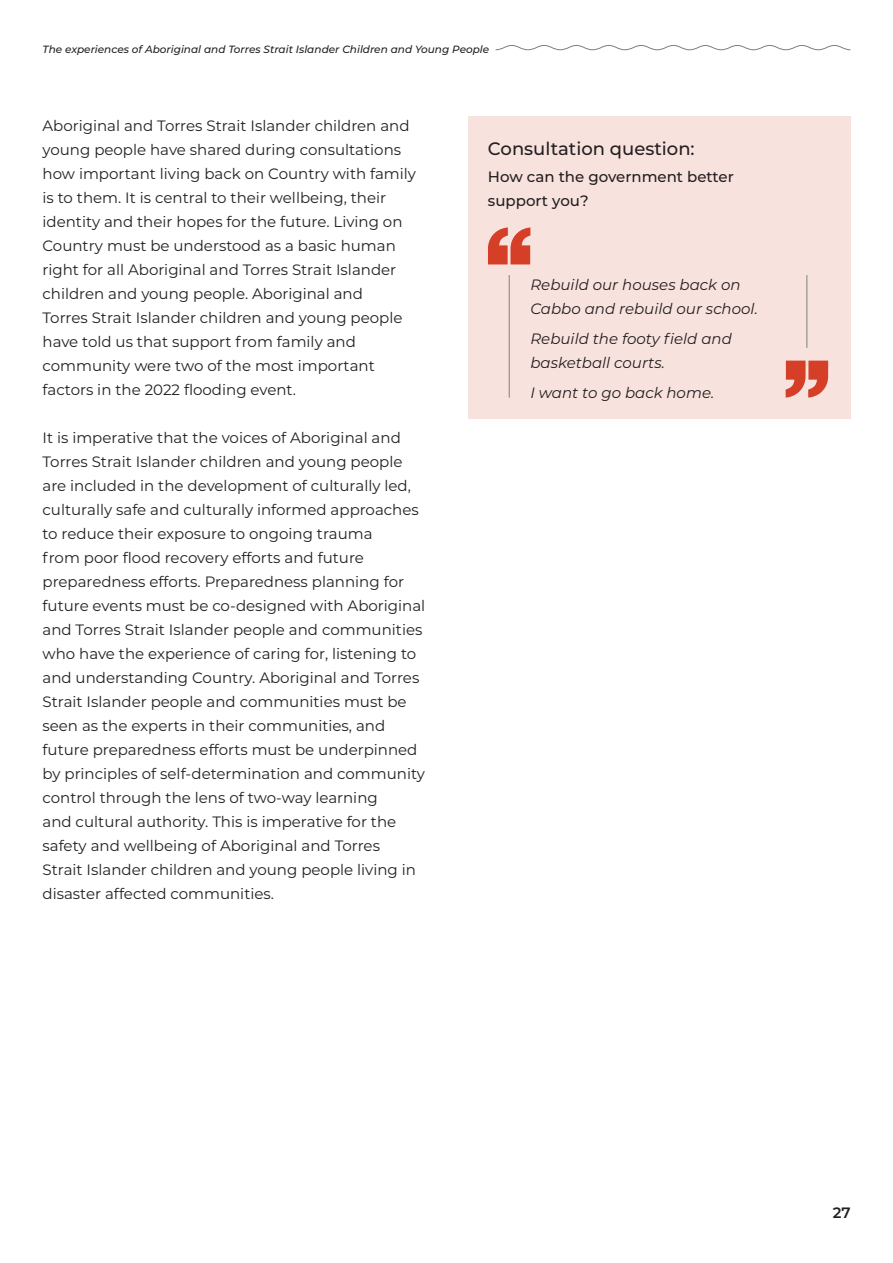
<style>
.page{position:relative;width:893px;height:1263px;background:#fff}
.page>*{position:absolute;margin:0;border:0;box-sizing:border-box;transform-origin:0 0}
.t1{font:500 18px "Montserrat";color:#231f20}
.Blue_bullets{font:15px/24px "Montserrat";color:#231f20}
.t2{font:italic 15px/24px "Montserrat";color:#231f20}
.t3{font:500 15px/24px "Montserrat";color:#231f20}
.t4{font:100 15px "Montserrat";color:#231f20}
.t5{font:italic 500 10.5px "Montserrat";color:#231f20}
</style>
<div class="page">
<div style="left:468px;top:116px;width:382px;height:303px;background:#f8e2de"></div>
<hr style="left:509px;top:275px;width:1px;height:123px;background:#7f7f7f">
<hr style="left:807px;top:275px;width:1px;height:73px;background:#7f7f7f">
<svg style="left:786px;top:361px;width:42px;height:37px"></svg>
<svg style="left:488px;top:227px;width:42px;height:37px"></svg>
<svg style="left:495px;top:45px;width:356px;height:5px"></svg>
<p class="t5" style="left:43px;top:42px;width:448px">The experiences of Aboriginal and Torres Strait Islander Children and Young People</p>
<p class="Blue_bullets" style="left:43px;top:113px;width:375px">Aboriginal and Torres Strait Islander children and young people have shared during consultations how important living back on Country with family is to them. It is central to their wellbeing, their identity and their hopes for the future. Living on Country must be understood as a basic human right for all Aboriginal and Torres Strait Islander children and young people. Aboriginal and<br>Torres Strait Islander children and young people have told us that support from family and community were two of the most important factors in the 2022 flooding event.</p>
<p class="Blue_bullets" style="left:43px;top:425px;width:384px">It is imperative that the voices of Aboriginal and Torres Strait Islander children and young people are included in the development of culturally led, culturally safe and culturally informed approaches to reduce their exposure to ongoing trauma<br>from poor flood recovery efforts and future preparedness efforts. Preparedness planning for future events must be co-designed with Aboriginal and Torres Strait Islander people and communities who have the experience of caring for, listening to and understanding Country. Aboriginal and Torres Strait Islander people and communities must be seen as the experts in their communities, and future preparedness efforts must be underpinned by principles of self-determination and community control through the lens of two-way learning<br>and cultural authority. This is imperative for the safety and wellbeing of Aboriginal and Torres<br>Strait Islander children and young people living in disaster affected communities.</p>
<p class="t1" style="left:488px;top:136px;width:208px">Consultation question:</p>
<p class="t3" style="left:488px;top:164px;width:247px">How can the government better support you?</p>
<p class="t2" style="left:530px;top:272px;width:212px">Rebuild our houses back on</p>
<p class="t2" style="left:530px;top:296px;width:229px">Cabbo and rebuild our school.</p>
<p class="t2" style="left:530px;top:326px;width:203px">Rebuild the footy field and basketball courts.</p>
<p class="t2" style="left:530px;top:380px;width:185px">I want to go back home.</p>
<p class="t4" style="left:833px;top:1203px;width:19px">27</p>
</div>
